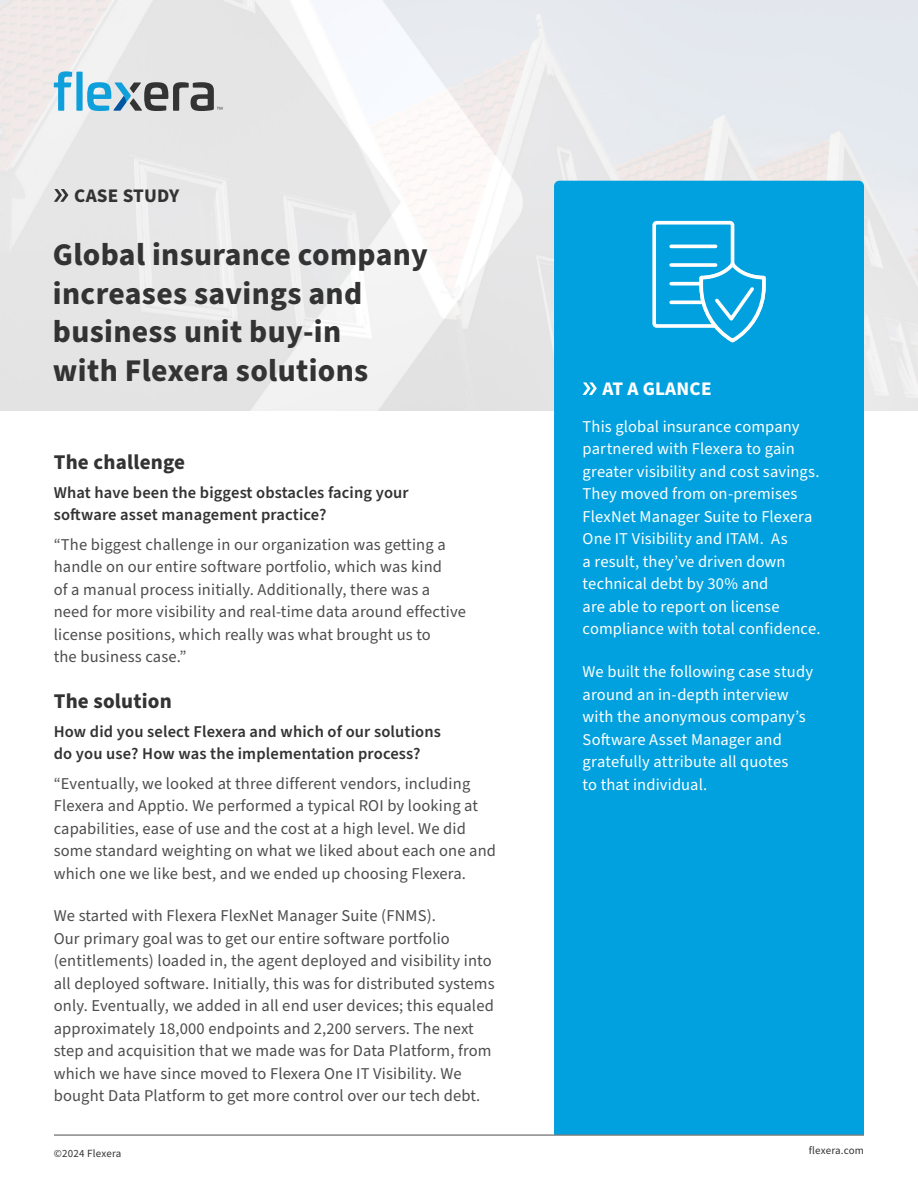
<style>
.page{position:relative;width:918px;height:1188px;background:#fff}
.page>*{position:absolute;margin:0;border:0;box-sizing:border-box;transform-origin:0 0}
.t1{font:700 31.65px/38.4px "Source Sans Pro";letter-spacing:.01em;color:#333}
.t2{font:700 21px "Source Sans Pro";letter-spacing:.01em;color:#333}
.t3{font:700 19.2px "Source Sans Pro";letter-spacing:.01em;color:#333}
.t4{font:700 19.2px "Source Sans Pro";letter-spacing:.01em;color:#fff}
.t5{font:16.5px/22.5px "Source Sans Pro";letter-spacing:.01em;color:#4d4d4f}
.t6{font:16.5px/22.5px "Source Sans Pro";letter-spacing:.005em;color:#fff}
.t7{font:600 16.5px/22.5px "Source Sans Pro";letter-spacing:.01em;color:#333}
.t8{font:10.95px "Source Sans Pro";letter-spacing:.02em;color:#333}
</style>
<div class="page">
<img style="left:0;top:0;width:918px;height:411px">
<svg style="left:54px;top:189px;width:14px;height:13px"></svg>
<div style="left:554px;top:181px;width:310px;height:954px;background:#00a1de"></div>
<svg style="left:583px;top:382px;width:14px;height:13px"></svg>
<hr style="left:54px;top:1135px;width:810px;height:1px;background:#4d4d4f">
<svg style="left:54px;top:71px;width:18px;height:40px"></svg>
<div style="left:76px;top:72px;width:7px;height:39px;background:#0fa0db"></div>
<svg style="left:87px;top:82px;width:135px;height:29px;background:#8aa0aa"></svg>
<svg style="left:651px;top:219px;width:116px;height:126px;background:#2eb1e3"></svg>
<p class="t3" style="left:74px;top:182px;width:107px">CASE STUDY</p>
<h1 class="t1" style="left:53px;top:236px;width:377px">Global insurance company increases savings and business unit buy-in<br>with Flexera solutions</h1>
<p class="t2" style="left:54px;top:447px;width:133px">The challenge</p>
<p class="t7" style="left:54px;top:482px;width:357px">What have been the biggest obstacles facing your software asset management practice?</p>
<p class="t5" style="left:54px;top:533px;width:414px">“The biggest challenge in our organization was getting a handle on our entire software portfolio, which was kind<br>of a manual process initially. Additionally, there was a need for more visibility and real-time data around effective license positions, which really was what brought us to<br>the business case.”</p>
<p class="t2" style="left:54px;top:686px;width:120px">The solution</p>
<p class="t7" style="left:54px;top:721px;width:389px">How did you select Flexera and which of our solutions do you use? How was the implementation process?</p>
<p class="t5" style="left:54px;top:772px;width:444px">“Eventually, we looked at three different vendors, including Flexera and Apptio. We performed a typical ROI by looking at capabilities, ease of use and the cost at a high level. We did some standard weighting on what we liked about each one and which one we like best, and we ended up choosing Flexera.</p>
<p class="t5" style="left:54px;top:905px;width:442px">We started with Flexera FlexNet Manager Suite (FNMS).<br>Our primary goal was to get our entire software portfolio (entitlements) loaded in, the agent deployed and visibility into all deployed software. Initially, this was for distributed systems only. Eventually, we added in all end user devices; this equaled approximately 18,000 endpoints and 2,200 servers. The next step and acquisition that we made was for Data Platform, from which we have since moved to Flexera One IT Visibility. We bought Data Platform to get more control over our tech debt.</p>
<p class="t8" style="left:54px;top:1146px;width:69px">©2024 Flexera</p>
<p class="t4" style="left:603px;top:376px;width:110px">AT A GLANCE</p>
<p class="t6" style="left:583px;top:415px;width:239px">This global insurance company partnered with Flexera to gain greater visibility and cost savings.<br>They moved from on-premises<br>FlexNet Manager Suite to Flexera<br>One IT Visibility and ITAM. As<br>a result, they’ve driven down technical debt by 30% and<br>are able to report on license compliance with total confidence.</p>
<p class="t6" style="left:583px;top:661px;width:232px">We built the following case study around an in-depth interview with the anonymous company’s<br>Software Asset Manager and gratefully attribute all quotes<br>to that individual.</p>
<p class="t8" style="left:809px;top:1143px;width:57px">flexera.com</p>
</div>
